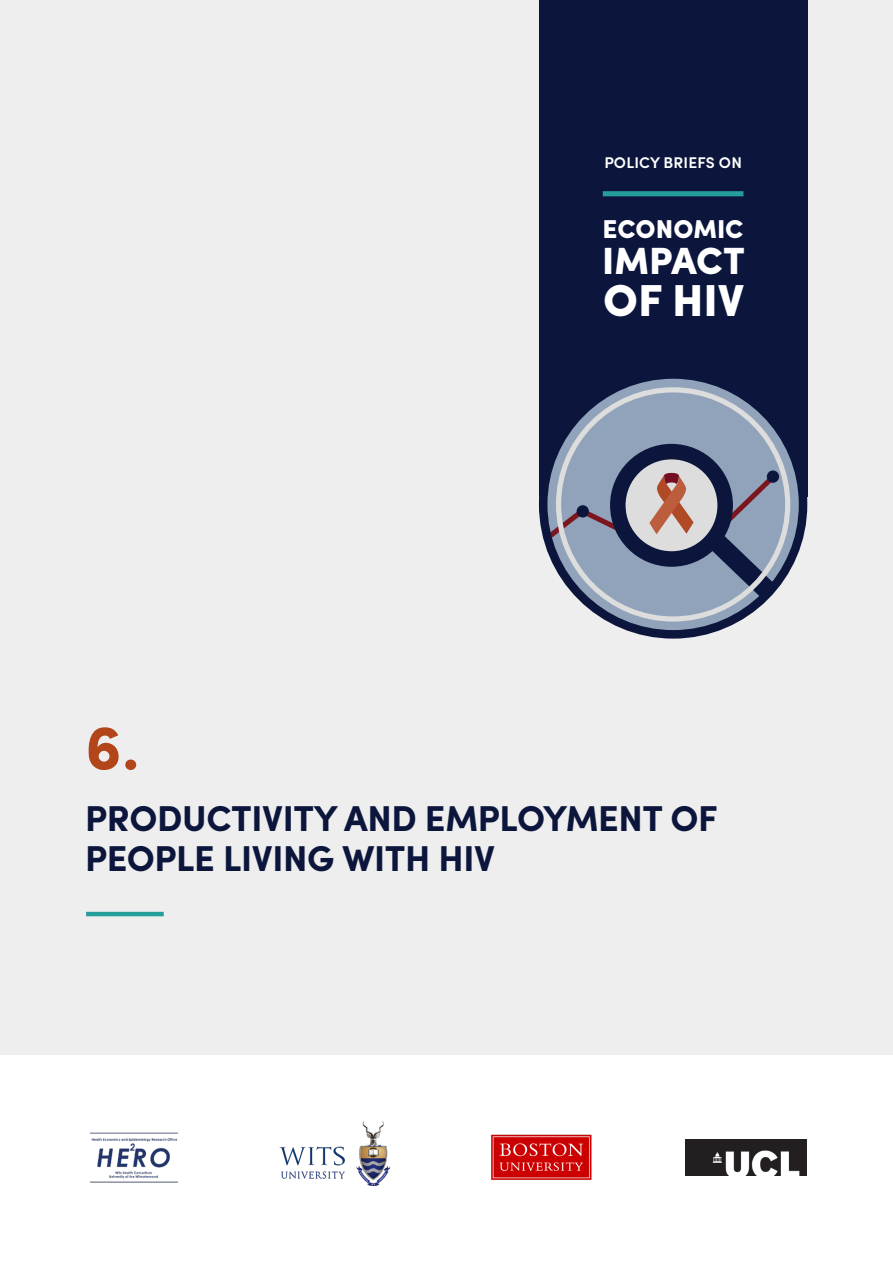
<style>
.page{position:relative;width:893px;height:1263px;background:#fff}
.page>*{position:absolute;margin:0;border:0;box-sizing:border-box;transform-origin:0 0}
.t1{font:700 63px "Sofia Pro";color:#b24519}
.t2{font:900 44.85px "Sofia Pro";color:#fff}
.t3{font:900 37.95px "Sofia Pro";color:#fff}
.t4{font:700 36px/40.2px "Sofia Pro";letter-spacing:-.01em;color:#0c163d}
.t5{font:900 25.8px "Sofia Pro";color:#fff}
.t6{font:600 15.6px "Sofia Pro";letter-spacing:.01em;color:#fff}
</style>
<div class="page">
<img style="left:491px;top:1134px;width:101px;height:46px">
<div style="left:0;top:0;width:893px;height:1054px;background:#eee"></div>
<div style="left:539px;top:0;width:268px;height:497px;background:#0c163d"></div>
<svg style="left:612px;top:380px;width:191px;height:252px"></svg>
<svg style="left:543px;top:468px;width:10px;height:96px"></svg>
<svg style="left:553px;top:385px;width:240px;height:239px"></svg>
<div style="left:539px;top:370px;width:268px;height:269px;border:9px solid #0c163d;border-radius:50%"></div>
<hr style="left:86px;top:912px;width:78px;height:4px;background:#259d9b">
<div style="left:603px;top:191px;width:140px;height:5px;background:#259d9b"></div>
<img style="left:90px;top:1132px;width:89px;height:51px">
<img style="left:279px;top:1122px;width:112px;height:63px">
<img style="left:685px;top:1140px;width:122px;height:35px">
<p class="t6" style="left:604px;top:150px;width:139px">POLICY BRIEFS ON</p>
<p class="t5" style="left:603px;top:209px;width:142px">ECONOMIC</p>
<p class="t3" style="left:602px;top:231px;width:144px">IMPACT</p>
<p class="t2" style="left:603px;top:265px;width:143px">OF HIV</p>
<p class="t1" style="left:85px;top:699px;width:56px">6.</p>
<p class="t4" style="left:85px;top:796px;width:634px">PRODUCTIVITY AND EMPLOYMENT OF<br>PEOPLE LIVING WITH HIV</p>
</div>
